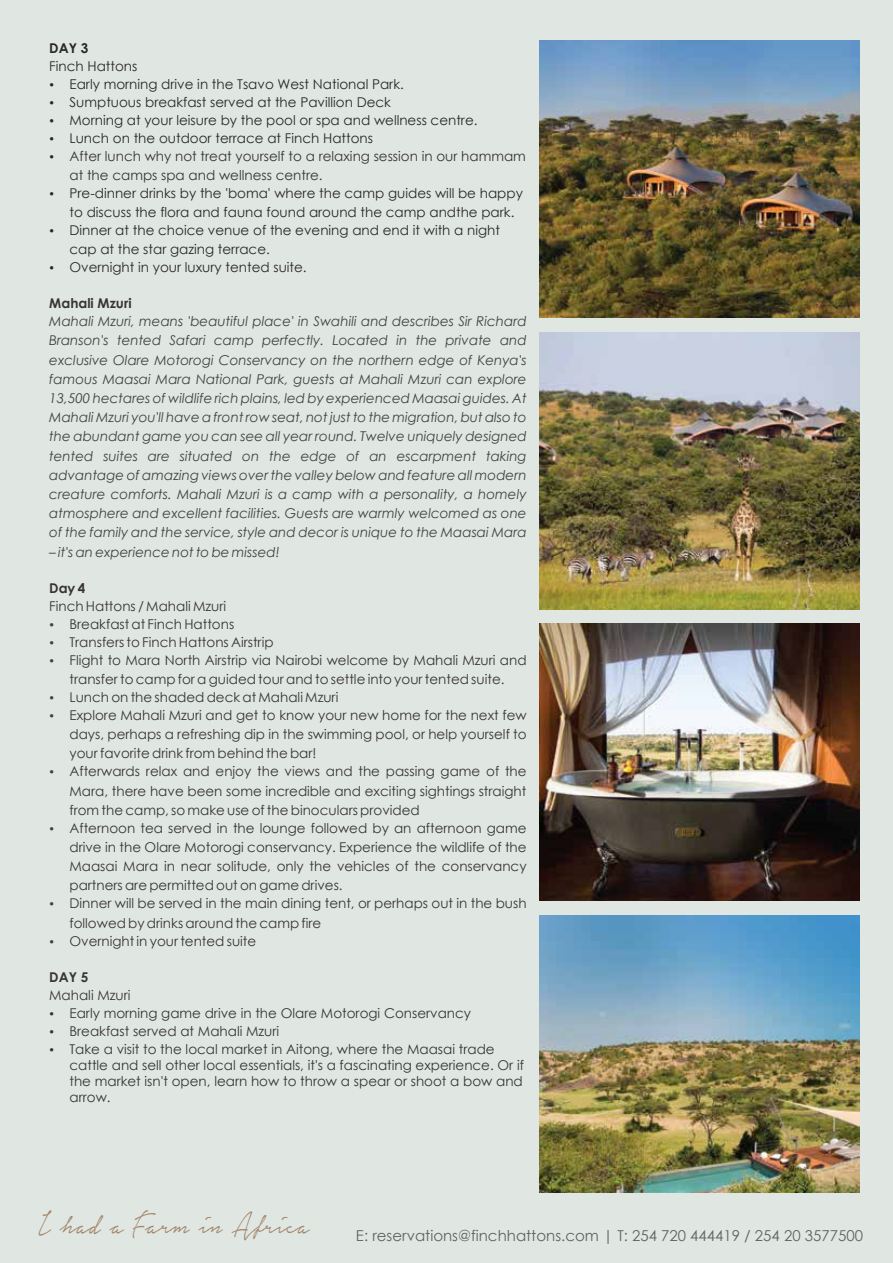
<style>
.page{position:relative;width:893px;height:1263px;background:#e0e7e3}
.page>*{position:absolute;margin:0;border:0;box-sizing:border-box;transform-origin:0 0}
.t1{font:41.25px "Notera Personal Use Only";color:#a3876c;scale:.76 1}
.t2{font:15px "Century Gothic";color:#616262}
.t3{font:13.5px/19.2px "Century Gothic";color:#383436}
.t4{font:italic 13.5px/19.2px "Century Gothic";color:#414141;text-align:justify}
.t5{font:13.5px/19.2px "Century Gothic";color:#2a2729}
.t6{font:700 13.5px "Century Gothic";color:#383436}
.t7{font:700 13.5px "Century Gothic";color:#2a2729}
.s1{color:#2a2729}
.s2{color:#414141}
</style>
<div class="page">
<img style="left:539px;top:40px;width:321px;height:277px">
<img style="left:539px;top:624px;width:321px;height:277px">
<img style="left:539px;top:332px;width:321px;height:277px">
<img style="left:539px;top:915px;width:321px;height:277px">
<p class="t7" style="left:49px;top:38px;width:41px">DAY 3</p>
<p class="t5" style="left:49px;top:56px;width:90px">Finch Hattons</p>
<p class="t5" style="left:49px;top:74px;width:356px">• Early morning drive in the Tsavo West National Park.</p>
<p class="t5" style="left:49px;top:92px;width:343px">• Sumptuous breakfast served at the Pavillion Deck</p>
<p class="t5" style="left:49px;top:110px;width:430px">• Morning at your leisure by the pool or spa and wellness centre.</p>
<p class="t5" style="left:49px;top:128px;width:325px">• Lunch on the outdoor terrace at Finch Hattons</p>
<p class="t3" style="left:70px;top:146px;width:458px;text-indent:-20px"><span class="s1">•</span> After lunch why not treat yourself to a relaxing session in our hammam at the camps spa and wellness centre.</p>
<p class="t5" style="left:70px;top:183px;width:455px;text-indent:-20px">• Pre-dinner drinks by the 'boma' where the camp guides will be happy to discuss the flora and fauna found around the camp andthe park.</p>
<p class="t5" style="left:70px;top:220px;width:432px;text-indent:-20px">• Dinner at the choice venue of the evening and end it with a night cap at the star gazing terrace.</p>
<p class="t5" style="left:49px;top:258px;width:259px">• Overnight in your luxury tented suite.</p>
<p class="t6" style="left:49px;top:293px;width:84px">Mahali Mzuri</p>
<p class="t4" style="left:49px;top:312px;width:479px">Mahali Mzuri, means 'beautiful place' in Swahili and describes Sir Richard Branson's tented Safari camp perfectly. Located in the private and exclusive Olare Motorogi Conservancy on the northern edge of Kenya's famous Maasai Mara National Park, guests at Mahali Mzuri can explore 13,500 hectares of wildlife rich plains, led by experienced Maasai guides. At Mahali Mzuri you'll have a front row seat, not just to the migration, but also to the abundant game you can see all year round. Twelve uniquely designed tented suites are situated on the edge of an escarpment taking advantage of amazing views over the valley below and feature all modern creature comforts. Mahali Mzuri is a camp with a personality, a homely atmosphere and excellent facilities. Guests are warmly welcomed as one of the family and the service, style and decor is unique to the Maasai Mara</p>
<p class="t4" style="left:49px;top:542px;width:232px">– it's an experience not to be missed!</p>
<p class="t6" style="left:49px;top:577px;width:38px">Day 4</p>
<p class="t3" style="left:49px;top:596px;width:178px">Finch Hattons / Mahali Mzuri</p>
<p class="t3" style="left:49px;top:614px;width:186px"><span class="s2">•</span> Breakfast at Finch Hattons</p>
<p class="t3" style="left:49px;top:632px;width:226px"><span class="s2">•</span> Transfers to Finch Hattons Airstrip</p>
<p class="t3" style="left:49px;top:650px;width:479px;text-align:center"><span class="s2">•</span> Flight to Mara North Airstrip via Nairobi welcome by Mahali Mzuri and transfer to camp for a guided tour and to settle into your tented suite.</p>
<p class="t3" style="left:49px;top:687px;width:291px"><span class="s2">•</span> Lunch on the shaded deck at Mahali Mzuri</p>
<p class="t3" style="left:69px;top:705px;width:459px;text-align:justify;text-indent:-20px"><span class="s2">•</span> Explore Mahali Mzuri and get to know your new home for the next few days, perhaps a refreshing dip in the swimming pool, or help yourself to your favorite drink from behind the bar!</p>
<p class="t3" style="left:70px;top:762px;width:459px;text-align:justify;text-indent:-20px"><span class="s2">•</span> Afterwards relax and enjoy the views and the passing game of the Mara, there have been some incredible and exciting sightings straight from the camp, so make use of the binoculars provided</p>
<p class="t3" style="left:69px;top:818px;width:459px;text-align:justify;text-indent:-20px"><span class="s2">•</span> Afternoon tea served in the lounge followed by an afternoon game drive in the Olare Motorogi conservancy. Experience the wildlife of the Maasai Mara in near solitude, only the vehicles of the conservancy partners are permitted out on game drives.</p>
<p class="t3" style="left:69px;top:894px;width:459px;text-indent:-20px"><span class="s2">•</span> Dinner will be served in the main dining tent, or perhaps out in the bush followed by drinks around the camp fire</p>
<p class="t3" style="left:49px;top:931px;width:209px"><span class="s2">•</span> Overnight in your tented suite</p>
<p class="t6" style="left:49px;top:966px;width:41px">DAY 5</p>
<p class="t3" style="left:49px;top:985px;width:83px">Mahali Mzuri</p>
<p class="t3" style="left:49px;top:1003px;width:423px">• Early morning game drive in the Olare Motorogi Conservancy</p>
<p class="t3" style="left:49px;top:1021px;width:232px">• Breakfast served at Mahali Mzuri</p>
<p class="t3" style="left:69px;top:1040px;width:456px;line-height:16px;text-indent:-20px">• Take a visit to the local market in Aitong, where the Maasai trade cattle and sell other local essentials, it's a fascinating experience. Or if the market isn't open, learn how to throw a spear or shoot a bow and arrow.</p>
<h1 class="t1" style="left:38px;top:1204px;width:359px">I had a Farm in Africa</h1>
<p class="t2" style="left:356px;top:1225px;width:508px">E: reservations@finchhattons.com | T: 254 720 444419 / 254 20 3577500</p>
</div>
